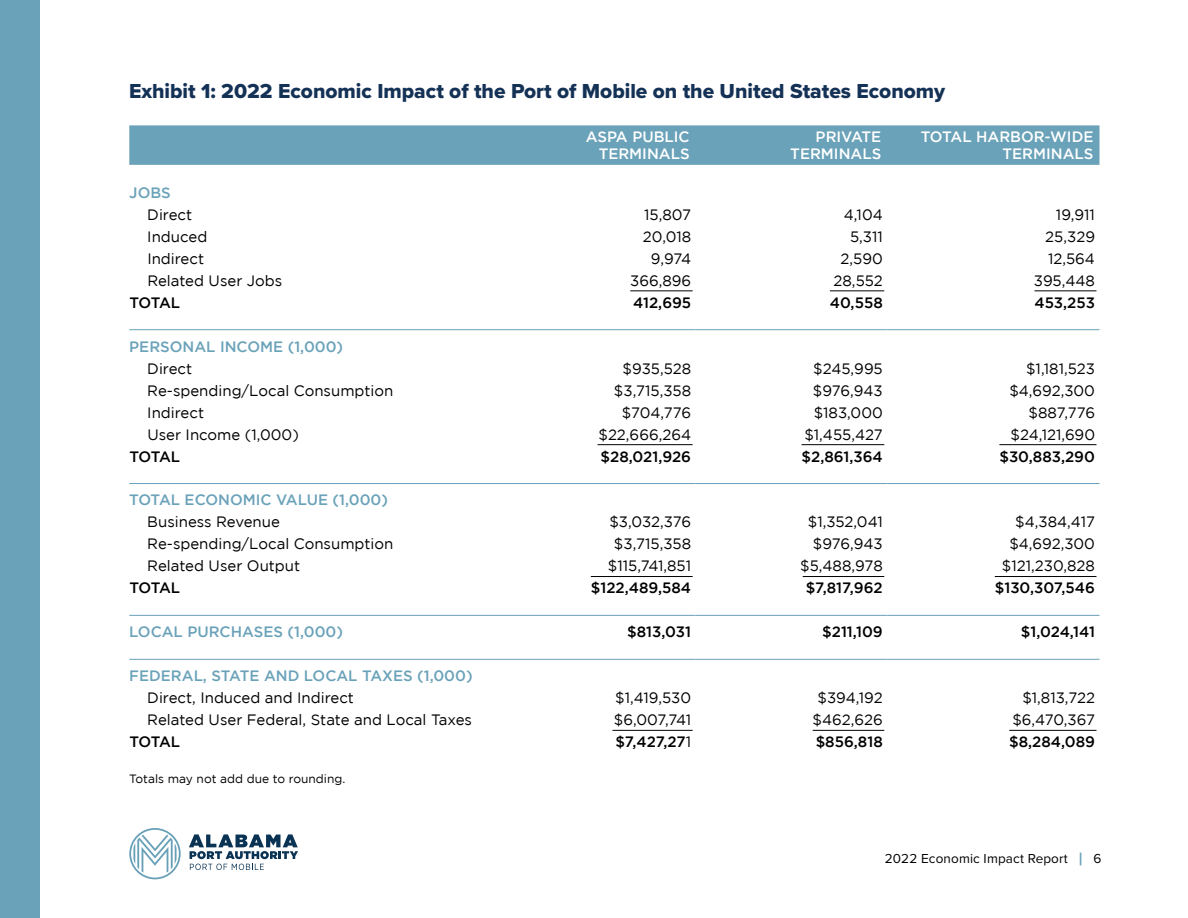
<style>
.page{position:relative;width:1188px;height:918px;background:#fff}
.page>*{position:absolute;margin:0;border:0;box-sizing:border-box;transform-origin:0 0}
.t1{font:21px "Proxima Nova Extrabld";color:#143156}
.t2{font:15px "Gotham";color:#000}
.t3{font:500 15px "Gotham";color:#000}
.t4{font:500 15px "Gotham";color:#6aa2b9}
.t5{font:500 15px/16.5px "Gotham";color:#fff;text-align:right}
.t6{font:13.5px "Proxima Nova";letter-spacing:.01em;color:#000}
.t7{font:12px "Gotham";color:#000}
.s1{font-weight:400}
.s2{font-weight:700;font-size:18px;color:#6aa2b9}
</style>
<div class="page">
<div style="left:0;top:0;width:40px;height:918px;background:#6aa2b9"></div>
<svg style="left:189px;top:834px;width:109px;height:36px"></svg>
<svg style="left:129px;top:828px;width:52px;height:51px"></svg>
<div style="left:129px;top:125px;width:971px;height:40px;background:#6aa2b9"></div>
<hr style="left:129px;top:329px;width:375px;height:1px;background:#6aa2b9">
<hr style="left:504px;top:329px;width:192px;height:1px;background:#6aa2b9">
<hr style="left:696px;top:329px;width:191px;height:1px;background:#6aa2b9">
<hr style="left:887px;top:329px;width:213px;height:1px;background:#6aa2b9">
<hr style="left:129px;top:483px;width:375px;height:1px;background:#6aa2b9">
<hr style="left:504px;top:483px;width:192px;height:1px;background:#6aa2b9">
<hr style="left:696px;top:483px;width:191px;height:1px;background:#6aa2b9">
<hr style="left:887px;top:483px;width:213px;height:1px;background:#6aa2b9">
<hr style="left:129px;top:659px;width:375px;height:1px;background:#6aa2b9">
<hr style="left:504px;top:659px;width:192px;height:1px;background:#6aa2b9">
<hr style="left:696px;top:659px;width:191px;height:1px;background:#6aa2b9">
<hr style="left:887px;top:659px;width:213px;height:1px;background:#6aa2b9">
<hr style="left:129px;top:615px;width:375px;height:1px;background:#6aa2b9">
<hr style="left:504px;top:615px;width:192px;height:1px;background:#6aa2b9">
<hr style="left:696px;top:615px;width:191px;height:1px;background:#6aa2b9">
<hr style="left:887px;top:615px;width:213px;height:1px;background:#6aa2b9">
<hr style="left:630px;top:290px;width:63px;height:1px;background:#000">
<hr style="left:830px;top:290px;width:54px;height:1px;background:#000">
<hr style="left:1035px;top:290px;width:62px;height:1px;background:#000">
<hr style="left:598px;top:444px;width:95px;height:1px;background:#000">
<hr style="left:802px;top:444px;width:82px;height:1px;background:#000">
<hr style="left:999px;top:444px;width:98px;height:1px;background:#000">
<hr style="left:591px;top:576px;width:102px;height:1px;background:#000">
<hr style="left:803px;top:576px;width:81px;height:1px;background:#000">
<hr style="left:995px;top:576px;width:102px;height:1px;background:#000">
<hr style="left:612px;top:730px;width:81px;height:1px;background:#000">
<hr style="left:813px;top:730px;width:71px;height:1px;background:#000">
<hr style="left:1009px;top:730px;width:88px;height:1px;background:#000">
<h1 class="t1" style="left:129px;top:75px;width:818px">Exhibit 1: 2022 Economic Impact of the Port of Mobile on the United States Economy</h1>
<p class="t5" style="left:586px;top:128px;width:105px">ASPA PUBLIC<br>TERMINALS</p>
<p class="t5" style="left:790px;top:128px;width:92px">PRIVATE<br>TERMINALS</p>
<p class="t5" style="left:921px;top:128px;width:174px">TOTAL HARBOR-WIDE<br>TERMINALS</p>
<p class="t4" style="left:129px;top:184px;width:43px">JOBS</p>
<p class="t2" style="left:147px;top:206px;width:46px">Direct</p>
<p class="t2" style="left:644px;top:206px;width:48px">15,807</p>
<p class="t2" style="left:844px;top:206px;width:41px">4,104</p>
<p class="t2" style="left:1056px;top:206px;width:41px">19,911</p>
<p class="t2" style="left:147px;top:228px;width:61px">Induced</p>
<p class="t2" style="left:643px;top:228px;width:50px">20,018</p>
<p class="t2" style="left:850px;top:228px;width:34px">5,311</p>
<p class="t2" style="left:1045px;top:228px;width:51px">25,329</p>
<p class="t2" style="left:147px;top:250px;width:58px">Indirect</p>
<p class="t2" style="left:651px;top:250px;width:42px">9,974</p>
<p class="t2" style="left:841px;top:250px;width:44px">2,590</p>
<p class="t2" style="left:1048px;top:250px;width:48px">12,564</p>
<p class="t2" style="left:147px;top:272px;width:137px">Related User Jobs</p>
<p class="t2" style="left:630px;top:272px;width:63px">366,896</p>
<p class="t2" style="left:834px;top:272px;width:51px">28,552</p>
<p class="t2" style="left:1034px;top:272px;width:63px">395,448</p>
<p class="t3" style="left:129px;top:294px;width:52px">TOTAL</p>
<p class="t3" style="left:633px;top:294px;width:59px">412,695</p>
<p class="t3" style="left:830px;top:294px;width:54px">40,558</p>
<p class="t3" style="left:1035px;top:294px;width:62px">453,253</p>
<p class="t4" style="left:129px;top:338px;width:215px">PERSONAL INCOME (1,000)</p>
<p class="t2" style="left:147px;top:360px;width:46px">Direct</p>
<p class="t2" style="left:623px;top:360px;width:70px">$935,528</p>
<p class="t2" style="left:813px;top:360px;width:71px">$245,995</p>
<p class="t2" style="left:1026px;top:360px;width:70px">$1,181,523</p>
<p class="t2" style="left:147px;top:382px;width:248px">Re-spending/Local Consumption</p>
<p class="t2" style="left:614px;top:382px;width:79px">$3,715,358</p>
<p class="t2" style="left:813px;top:382px;width:71px">$976,943</p>
<p class="t2" style="left:1009px;top:382px;width:87px">$4,692,300</p>
<p class="t2" style="left:147px;top:404px;width:58px">Indirect</p>
<p class="t2" style="left:622px;top:404px;width:71px">$704,776</p>
<p class="t2" style="left:814px;top:404px;width:71px">$183,000</p>
<p class="t2" style="left:1029px;top:404px;width:68px">$887,776</p>
<p class="t2" style="left:147px;top:426px;width:153px">User Income (1,000)</p>
<p class="t2" style="left:598px;top:426px;width:94px">$22,666,264</p>
<p class="t2" style="left:804px;top:426px;width:80px">$1,455,427</p>
<p class="t2" style="left:1011px;top:426px;width:86px">$24,121,690</p>
<p class="t3" style="left:129px;top:448px;width:52px">TOTAL</p>
<p class="t3" style="left:601px;top:448px;width:92px">$28,021,926</p>
<p class="t3" style="left:802px;top:448px;width:83px">$2,861,364</p>
<p class="t3" style="left:999px;top:448px;width:97px">$30,883,290</p>
<p class="t4" style="left:129px;top:492px;width:260px">TOTAL ECONOMIC VALUE (1,000)</p>
<p class="t2" style="left:147px;top:514px;width:134px">Business Revenue</p>
<p class="t2" style="left:609px;top:514px;width:83px">$3,032,376</p>
<p class="t2" style="left:808px;top:514px;width:76px">$1,352,041</p>
<p class="t2" style="left:1015px;top:514px;width:81px">$4,384,417</p>
<p class="t2" style="left:147px;top:536px;width:248px">Re-spending/Local Consumption</p>
<p class="t2" style="left:614px;top:536px;width:79px">$3,715,358</p>
<p class="t2" style="left:813px;top:536px;width:71px">$976,943</p>
<p class="t2" style="left:1009px;top:536px;width:87px">$4,692,300</p>
<p class="t2" style="left:147px;top:558px;width:154px">Related User Output</p>
<p class="t2" style="left:608px;top:558px;width:85px">$115,741,851</p>
<p class="t2" style="left:800px;top:558px;width:84px">$5,488,978</p>
<p class="t2" style="left:1002px;top:558px;width:95px">$121,230,828</p>
<p class="t3" style="left:129px;top:580px;width:52px">TOTAL</p>
<p class="t3" style="left:591px;top:580px;width:102px">$122,489,584</p>
<p class="t3" style="left:806px;top:580px;width:79px">$7,817,962</p>
<p class="t3" style="left:995px;top:580px;width:102px">$130,307,546</p>
<p class="t4" style="left:129px;top:624px;width:215px">LOCAL PURCHASES (1,000)</p>
<p class="t3" style="left:627px;top:624px;width:65px">$813,031</p>
<p class="t3" style="left:822px;top:624px;width:62px">$211,109</p>
<p class="t3" style="left:1021px;top:624px;width:76px">$1,024,141</p>
<p class="t4" style="left:129px;top:667px;width:345px">FEDERAL, STATE AND LOCAL TAXES (1,000)</p>
<p class="t2" style="left:147px;top:690px;width:208px">Direct, Induced and Indirect</p>
<p class="t2" style="left:615px;top:690px;width:77px">$1,419,530</p>
<p class="t2" style="left:818px;top:690px;width:67px">$394,192</p>
<p class="t2" style="left:1022px;top:690px;width:74px">$1,813,722</p>
<p class="t2" style="left:147px;top:712px;width:326px">Related User Federal, State and Local Taxes</p>
<p class="t2" style="left:614px;top:712px;width:79px">$6,007,741</p>
<p class="t2" style="left:812px;top:712px;width:72px">$462,626</p>
<p class="t2" style="left:1012px;top:712px;width:84px">$6,470,367</p>
<p class="t3" style="left:129px;top:733px;width:52px">TOTAL</p>
<p class="t3" style="left:615px;top:733px;width:77px">$7,427,27<span class="s1">1</span></p>
<p class="t3" style="left:816px;top:733px;width:69px">$856,818</p>
<p class="t3" style="left:1009px;top:733px;width:87px">$8,284,089</p>
<p class="t7" style="left:129px;top:772px;width:218px">Totals may not add due to rounding.</p>
<p class="t6" style="left:885px;top:849px;width:218px">2022 Economic Impact Report <span class="s2">|</span> 6</p>
</div>
